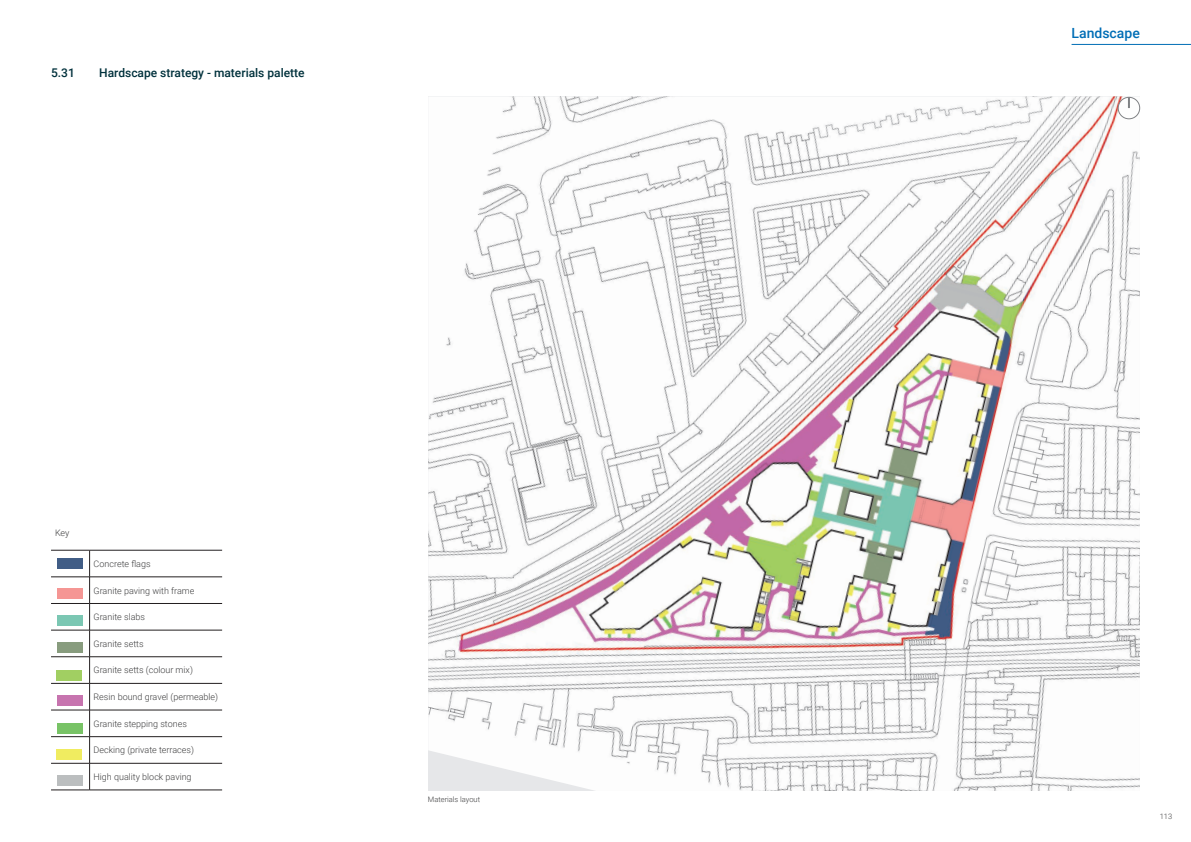
<style>
.page{position:relative;width:1191px;height:842px;background:#fff}
.page>*{position:absolute;margin:0;border:0;box-sizing:border-box;transform-origin:0 0}
.t1{font:500 14px "Roboto";color:#006eb6}
.t2{font:500 12px "Roboto";color:#00313c}
.AA_BODY_TEXT_2018{font:300 9px "Roboto";color:#3e3e3f}
.AA_CAPTION_2018{font:300 7.5px "Roboto";color:#3e3e3f}
</style>
<div class="page">
<hr style="left:51px;top:550px;width:39px;height:1px;background:#231f20">
<hr style="left:90px;top:550px;width:132px;height:1px;background:#231f20">
<hr style="left:51px;top:577px;width:39px;height:1px;background:#231f20">
<hr style="left:90px;top:577px;width:132px;height:1px;background:#231f20">
<hr style="left:51px;top:603px;width:39px;height:1px;background:#231f20">
<hr style="left:90px;top:603px;width:132px;height:1px;background:#231f20">
<hr style="left:51px;top:630px;width:39px;height:1px;background:#231f20">
<hr style="left:90px;top:630px;width:132px;height:1px;background:#231f20">
<hr style="left:51px;top:657px;width:39px;height:1px;background:#231f20">
<hr style="left:90px;top:657px;width:132px;height:1px;background:#231f20">
<hr style="left:51px;top:683px;width:39px;height:1px;background:#231f20">
<hr style="left:90px;top:683px;width:132px;height:1px;background:#231f20">
<hr style="left:51px;top:710px;width:39px;height:1px;background:#231f20">
<hr style="left:90px;top:710px;width:132px;height:1px;background:#231f20">
<hr style="left:51px;top:736px;width:39px;height:1px;background:#231f20">
<hr style="left:90px;top:736px;width:132px;height:1px;background:#231f20">
<hr style="left:51px;top:763px;width:39px;height:1px;background:#231f20">
<hr style="left:90px;top:763px;width:132px;height:1px;background:#231f20">
<svg style="left:89px;top:550px;width:1px;height:240px"></svg>
<hr style="left:51px;top:790px;width:39px;height:1px;background:#231f20">
<hr style="left:90px;top:790px;width:132px;height:1px;background:#231f20">
<div style="left:57px;top:558px;width:25px;height:11px;background:#415d86"></div>
<img style="left:428px;top:96px;width:712px;height:695px">
<div style="left:57px;top:588px;width:25px;height:11px;background:#f59694"></div>
<div style="left:57px;top:615px;width:25px;height:11px;background:#7bc7b3"></div>
<div style="left:57px;top:642px;width:25px;height:11px;background:#889c7e"></div>
<div style="left:57px;top:670px;width:25px;height:11px;background:#a1cf62"></div>
<div style="left:57px;top:695px;width:25px;height:11px;background:#c774af"></div>
<div style="left:57px;top:723px;width:25px;height:11px;background:#78c366"></div>
<div style="left:57px;top:749px;width:25px;height:11px;background:#f0ec60"></div>
<div style="left:57px;top:775px;width:25px;height:11px;background:#bbbebf"></div>
<div style="left:1118px;top:97px;width:21px;height:22px;background:#fff;border-radius:50%"></div>
<div style="left:1118px;top:97px;width:22px;height:22px;border:1px solid #808285;border-radius:50%"></div>
<svg style="left:1128px;top:97px;width:2px;height:11px"></svg>
<hr style="left:1071px;top:44px;width:120px;height:1px;background:#006eb6">
<p class="t2" style="left:51px;top:64px;width:25px">5.31</p>
<p class="t2" style="left:99px;top:64px;width:207px">Hardscape strategy - materials palette</p>
<p class="AA_BODY_TEXT_2018" style="left:55px;top:526px;width:16px">Key</p>
<p class="AA_BODY_TEXT_2018" style="left:94px;top:557px;width:59px">Concrete flags</p>
<p class="AA_BODY_TEXT_2018" style="left:94px;top:584px;width:102px">Granite paving with frame</p>
<p class="AA_BODY_TEXT_2018" style="left:94px;top:611px;width:53px">Granite slabs</p>
<p class="AA_BODY_TEXT_2018" style="left:94px;top:637px;width:52px">Granite setts</p>
<p class="AA_BODY_TEXT_2018" style="left:94px;top:664px;width:101px">Granite setts (colour mix)</p>
<p class="AA_BODY_TEXT_2018" style="left:94px;top:690px;width:126px">Resin bound gravel (permeable)</p>
<p class="AA_BODY_TEXT_2018" style="left:94px;top:717px;width:95px">Granite stepping stones</p>
<p class="AA_BODY_TEXT_2018" style="left:94px;top:744px;width:102px">Decking (private terraces)</p>
<p class="AA_BODY_TEXT_2018" style="left:94px;top:770px;width:99px">High quality block paving</p>
<p class="AA_CAPTION_2018" style="left:428px;top:794px;width:54px">Materials layout</p>
<h1 class="t1" style="left:1071px;top:23px;width:70px">Landscape</h1>
<p class="AA_CAPTION_2018" style="left:1159px;top:811px;width:14px">113</p>
</div>
